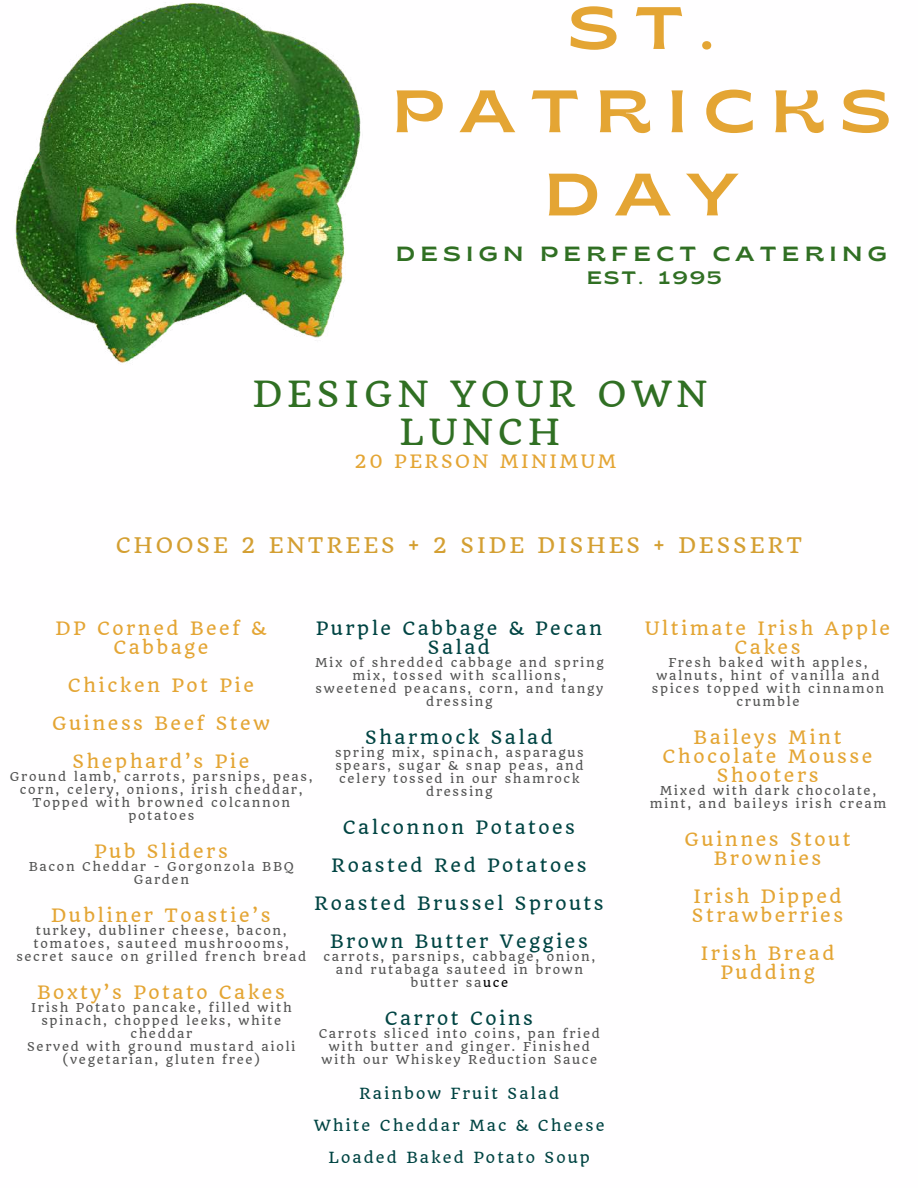
<style>
.page{position:relative;width:918px;height:1188px;background:#fff}
.page>*{position:absolute;margin:0;border:0;box-sizing:border-box;transform-origin:0 0}
.t1{font:semi-expanded 59.7px/83.2px "Brice";letter-spacing:.265em;color:#e4a534;text-align:center}
.t2{font:35.25px/38.2px "Quando";letter-spacing:.14em;color:#306f23;text-align:center}
.t3{font:21px "Quando";letter-spacing:.14em;color:#d49f32}
.t4{font:semi-expanded 20.55px "Brice";letter-spacing:.265em;color:#306f23}
.t5{font:18px/19px "Quando";letter-spacing:.14em;color:#e4a534;text-align:center}
.t6{font:18px/38px "Quando";letter-spacing:.14em;color:#004443;text-align:center}
.t7{font:semi-expanded 18px "Brice";letter-spacing:.115em;color:#306f23}
.t8{font:15px/32px "Quando";letter-spacing:.14em;color:#004443;text-align:center}
.t9{font:12px/13px "Quando";letter-spacing:.14em;color:#545454;text-align:center}
.s1{color:#000}
</style>
<div class="page">
<img style="left:15px;top:2px;width:346px;height:361px">
<h1 class="t1" style="left:392px;top:-8px;width:501px">ST.<br>PATRICKS<br>DAY</h1>
<h3 class="t4" style="left:396px;top:245px;width:492px">DESIGN PERFECT CATERING</h3>
<h3 class="t7" style="left:587px;top:270px;width:136px">EST. 1995</h3>
<h2 class="t2" style="left:253px;top:375px;width:456px">DESIGN YOUR OWN<br>LUNCH</h2>
<h3 class="t5" style="left:355px;top:452px;width:263px">20 PERSON MINIMUM</h3>
<h3 class="t3" style="left:116px;top:532px;width:688px">CHOOSE 2 ENTREES + 2 SIDE DISHES + DESSERT</h3>
<h3 class="t5" style="left:56px;top:618px;width:212px">DP Corned Beef &amp;<br>Cabbage</h3>
<h3 class="t5" style="left:52px;top:666px;width:219px;line-height:38px">Chicken Pot Pie<br>Guiness Beef Stew<br>Shephard’s Pie</h3>
<p class="t9" style="left:10px;top:770px;width:304px">Ground lamb, carrots, parsnips, peas, corn, celery, onions, irish cheddar,<br>Topped with browned colcannon potatoes</p>
<h3 class="t5" style="left:94px;top:841px;width:135px">Pub Sliders</h3>
<p class="t9" style="left:29px;top:860px;width:266px">Bacon Cheddar - Gorgonzola BBQ<br>Garden</p>
<h3 class="t5" style="left:51px;top:905px;width:221px">Dubliner Toastie’s</h3>
<p class="t9" style="left:16px;top:924px;width:291px">turkey, dubliner cheese, bacon, tomatoes, sauteed mushroooms, secret sauce on grilled french bread</p>
<h3 class="t5" style="left:37px;top:982px;width:249px">Boxty’s Potato Cakes</h3>
<p class="t9" style="left:27px;top:1001px;width:270px">Irish Potato pancake, filled with spinach, chopped leeks, white cheddar<br>Served with ground mustard aioli (vegetarian, gluten free)</p>
<h3 class="t6" style="left:316px;top:618px;width:288px;line-height:19px">Purple Cabbage &amp; Pecan<br>Salad</h3>
<p class="t9" style="left:315px;top:656px;width:290px">Mix of shredded cabbage and spring mix, tossed with scallions, sweetened peacans, corn, and tangy dressing</p>
<h3 class="t6" style="left:365px;top:718px;width:189px">Sharmock Salad</h3>
<p class="t9" style="left:335px;top:746px;width:250px">spring mix, spinach, asparagus spears, sugar &amp; snap peas, and celery tossed in our shamrock dressing</p>
<h3 class="t6" style="left:314px;top:808px;width:291px">Calconnon Potatoes<br>Roasted Red Potatoes<br>Roasted Brussel Sprouts<br>Brown Butter Veggies</h3>
<p class="t9" style="left:323px;top:950px;width:274px">carrots, parsnips, cabbage, onion, and rutabaga sauteed in brown butter sa<span class="s1">uce</span></p>
<h3 class="t6" style="left:385px;top:999px;width:150px">Carrot Coins</h3>
<p class="t9" style="left:319px;top:1027px;width:283px">Carrots sliced into coins, pan fried with butter and ginger. Finished with our Whiskey Reduction Sauce</p>
<p class="t8" style="left:314px;top:1077px;width:292px">Rainbow Fruit Salad<br>White Cheddar Mac &amp; Cheese<br>Loaded Baked Potato Soup</p>
<h3 class="t5" style="left:645px;top:618px;width:247px">Ultimate Irish Apple<br>Cakes</h3>
<p class="t9" style="left:652px;top:656px;width:234px">Fresh baked with apples, walnuts, hint of vanilla and spices topped with cinnamon crumble</p>
<h3 class="t5" style="left:663px;top:727px;width:211px">Baileys Mint<br>Chocolate Mousse<br>Shooters</h3>
<p class="t9" style="left:650px;top:784px;width:238px">Mixed with dark chocolate, mint, and baileys irish cream</p>
<h3 class="t5" style="left:685px;top:829px;width:168px">Guinnes Stout<br>Brownies</h3>
<h3 class="t5" style="left:692px;top:886px;width:153px;text-align:left">Irish Dipped<br>Strawberries</h3>
<h3 class="t5" style="left:701px;top:943px;width:135px">Irish Bread<br>Pudding</h3>
</div>
